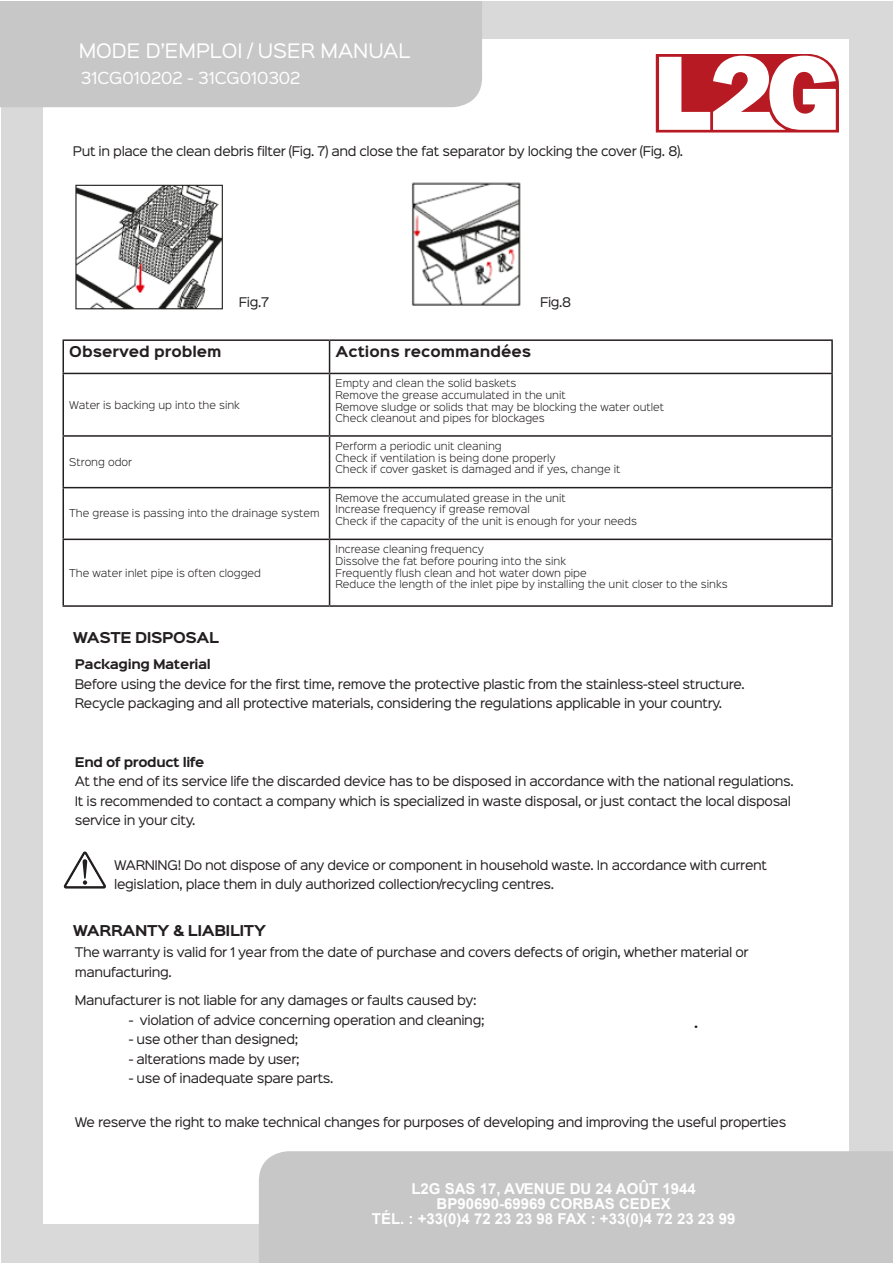
<style>
.page{position:relative;width:893px;height:1263px;background:#fff}
.page>*{position:absolute;margin:0;border:0;box-sizing:border-box;transform-origin:0 0}
.t1{font:18px "Sinkin Sans 400";color:#fff}
.t2{font:700 16.5px "Roboto";color:#1c1c1c}
.t3{font:700 15px/15px "Arial";color:#fff;text-align:center}
.t4{font:15px "Sinkin Sans 400";color:#fff}
.t5{font:700 13.5px "Sinkin Sans 700";color:#231f20}
.t6{font:700 13.5px "Sinkin Sans 700";letter-spacing:-.03em;color:#231f20}
.t7{font:12px/19.5px "Sinkin Sans 400";letter-spacing:-.03em;color:#231f20}
.t8{font:700 12px "Sinkin Sans 700";letter-spacing:-.03em;color:#231f20}
.t9{font:300 9.75px "Sinkin Sans 300";color:#231f20}
</style>
<div class="page">
<div style="left:1px;top:1px;width:891px;height:1262px;background:#d9d9d9"></div>
<div style="left:43px;top:39px;width:805px;height:1184px;background:#fff"></div>
<div style="left:1px;top:1px;width:481px;height:106px;background:#c7c7c7"></div>
<div style="left:259px;top:1151px;width:633px;height:112px;background:#c7c7c7"></div>
<svg style="left:656px;top:54px;width:183px;height:78px"></svg>
<img style="left:75px;top:184px;width:148px;height:126px">
<img style="left:411px;top:182px;width:110px;height:124px">
<hr style="left:63px;top:339px;width:267px;height:2px;background:#231f20">
<hr style="left:63px;top:341px;width:1px;height:32px;background:#231f20">
<hr style="left:330px;top:339px;width:503px;height:2px;background:#231f20">
<hr style="left:329px;top:341px;width:1px;height:32px;background:#231f20">
<hr style="left:831px;top:341px;width:2px;height:32px;background:#231f20">
<hr style="left:63px;top:373px;width:267px;height:1px;background:#231f20">
<hr style="left:63px;top:374px;width:1px;height:61px;background:#231f20">
<hr style="left:330px;top:373px;width:503px;height:1px;background:#231f20">
<hr style="left:329px;top:374px;width:1px;height:61px;background:#231f20">
<hr style="left:831px;top:374px;width:2px;height:61px;background:#231f20">
<hr style="left:63px;top:435px;width:267px;height:2px;background:#231f20">
<hr style="left:63px;top:437px;width:1px;height:50px;background:#231f20">
<hr style="left:330px;top:435px;width:503px;height:2px;background:#231f20">
<hr style="left:329px;top:437px;width:1px;height:50px;background:#231f20">
<hr style="left:831px;top:437px;width:2px;height:50px;background:#231f20">
<hr style="left:63px;top:487px;width:267px;height:1px;background:#231f20">
<hr style="left:63px;top:488px;width:1px;height:51px;background:#231f20">
<hr style="left:330px;top:487px;width:503px;height:1px;background:#231f20">
<hr style="left:329px;top:488px;width:1px;height:51px;background:#231f20">
<hr style="left:831px;top:488px;width:2px;height:51px;background:#231f20">
<hr style="left:63px;top:539px;width:267px;height:1px;background:#231f20">
<hr style="left:63px;top:540px;width:1px;height:65px;background:#231f20">
<hr style="left:330px;top:539px;width:503px;height:1px;background:#231f20">
<hr style="left:329px;top:540px;width:1px;height:65px;background:#231f20">
<hr style="left:831px;top:540px;width:2px;height:65px;background:#231f20">
<hr style="left:63px;top:605px;width:267px;height:2px;background:#231f20">
<hr style="left:330px;top:605px;width:503px;height:2px;background:#231f20">
<svg style="left:64px;top:851px;width:42px;height:37px"></svg>
<h1 class="t1" style="left:79px;top:36px;width:333px">MODE D’EMPLOI / USER MANUAL</h1>
<p class="t4" style="left:81px;top:65px;width:221px">31CG010202 - 31CG010302</p>
<p class="t7" style="left:73px;top:141px;width:612px">Put in place the clean debris filter (Fig. 7) and close the fat separator by locking the cover (Fig. 8).</p>
<p class="t7" style="left:239px;top:291px;width:32px">Fig.7</p>
<p class="t7" style="left:540px;top:291px;width:33px">Fig.8</p>
<p class="t5" style="left:69px;top:345px;width:154px">Observed problem</p>
<p class="t5" style="left:336px;top:345px;width:197px">Actions recommandées</p>
<p class="t9" style="left:69px;top:397px;width:172px">Water is backing up into the sink</p>
<p class="t9" style="left:69px;top:454px;width:64px">Strong odor</p>
<p class="t9" style="left:69px;top:506px;width:252px">The grease is passing into the drainage system</p>
<p class="t9" style="left:69px;top:565px;width:193px">The water inlet pipe is often clogged</p>
<p class="t6" style="left:73px;top:630px;width:148px">WASTE DISPOSAL</p>
<p class="t9" style="left:336px;top:375px;width:182px">Empty and clean the solid baskets</p>
<p class="t9" style="left:336px;top:387px;width:232px">Remove the grease accumulated in the unit</p>
<p class="t9" style="left:336px;top:399px;width:330px">Remove sludge or solids that may be blocking the water outlet</p>
<p class="t9" style="left:336px;top:411px;width:211px">Check cleanout and pipes for blockages</p>
<p class="t9" style="left:336px;top:438px;width:168px">Perform a periodic unit cleaning</p>
<p class="t9" style="left:336px;top:450px;width:221px">Check if ventilation is being done properly</p>
<p class="t9" style="left:336px;top:461px;width:286px">Check if cover gasket is damaged and if yes, change it</p>
<p class="t9" style="left:336px;top:490px;width:232px">Remove the accumulated grease in the unit</p>
<p class="t9" style="left:336px;top:501px;width:196px">Increase frequency if grease removal</p>
<p class="t9" style="left:336px;top:513px;width:303px">Check if the capacity of the unit is enough for your needs</p>
<p class="t9" style="left:336px;top:541px;width:150px">Increase cleaning frequency</p>
<p class="t9" style="left:336px;top:553px;width:232px">Dissolve the fat before pouring into the sink</p>
<p class="t9" style="left:336px;top:565px;width:253px">Frequently flush clean and hot water down pipe</p>
<p class="t9" style="left:336px;top:576px;width:394px">Reduce the length of the inlet pipe by installing the unit closer to the sinks</p>
<p class="t8" style="left:75px;top:658px;width:138px">Packaging Material</p>
<p class="t7" style="left:75px;top:673px;width:671px">Before using the device for the first time, remove the protective plastic from the stainless-steel structure.</p>
<p class="t7" style="left:75px;top:692px;width:649px">Recycle packaging and all protective materials, considering the regulations applicable in your country.</p>
<p class="t8" style="left:75px;top:755px;width:131px">End of product life</p>
<p class="t7" style="left:75px;top:770px;width:721px">At the end of its service life the discarded device has to be disposed in accordance with the national regulations.</p>
<p class="t7" style="left:75px;top:790px;width:718px">It is recommended to contact a company which is specialized in waste disposal, or just contact the local disposal service in your city.</p>
<p class="t7" style="left:114px;top:854px;width:654px">WARNING! Do not dispose of any device or component in household waste. In accordance with current legislation, place them in duly authorized collection/recycling centres.</p>
<p class="t6" style="left:73px;top:923px;width:195px">WARRANTY &amp; LIABILITY</p>
<p class="t7" style="left:75px;top:941px;width:675px">The warranty is valid for 1 year from the date of purchase and covers defects of origin, whether material or manufacturing.</p>
<p class="t7" style="left:75px;top:989px;width:403px">Manufacturer is not liable for any damages or faults caused by:</p>
<p class="t7" style="left:129px;top:1009px;width:357px">- violation of advice concerning operation and cleaning;</p>
<p class="t7" style="left:129px;top:1028px;width:171px">- use other than designed;</p>
<p class="t7" style="left:129px;top:1048px;width:172px">- alterations made by user;</p>
<p class="t7" style="left:129px;top:1067px;width:206px">- use of inadequate spare parts.</p>
<h2 class="t2" style="left:694px;top:1010px;width:6px">.</h2>
<p class="t7" style="left:75px;top:1111px;width:713px">We reserve the right to make technical changes for purposes of developing and improving the useful properties</p>
<p class="t3" style="left:372px;top:1181px;width:365px">L2G SAS 17, AVENUE DU 24 AOÛT 1944<br>BP90690-69969 CORBAS CEDEX<br>TÉL. : +33(0)4 72 23 23 98 FAX : +33(0)4 72 23 23 99</p>
</div>
